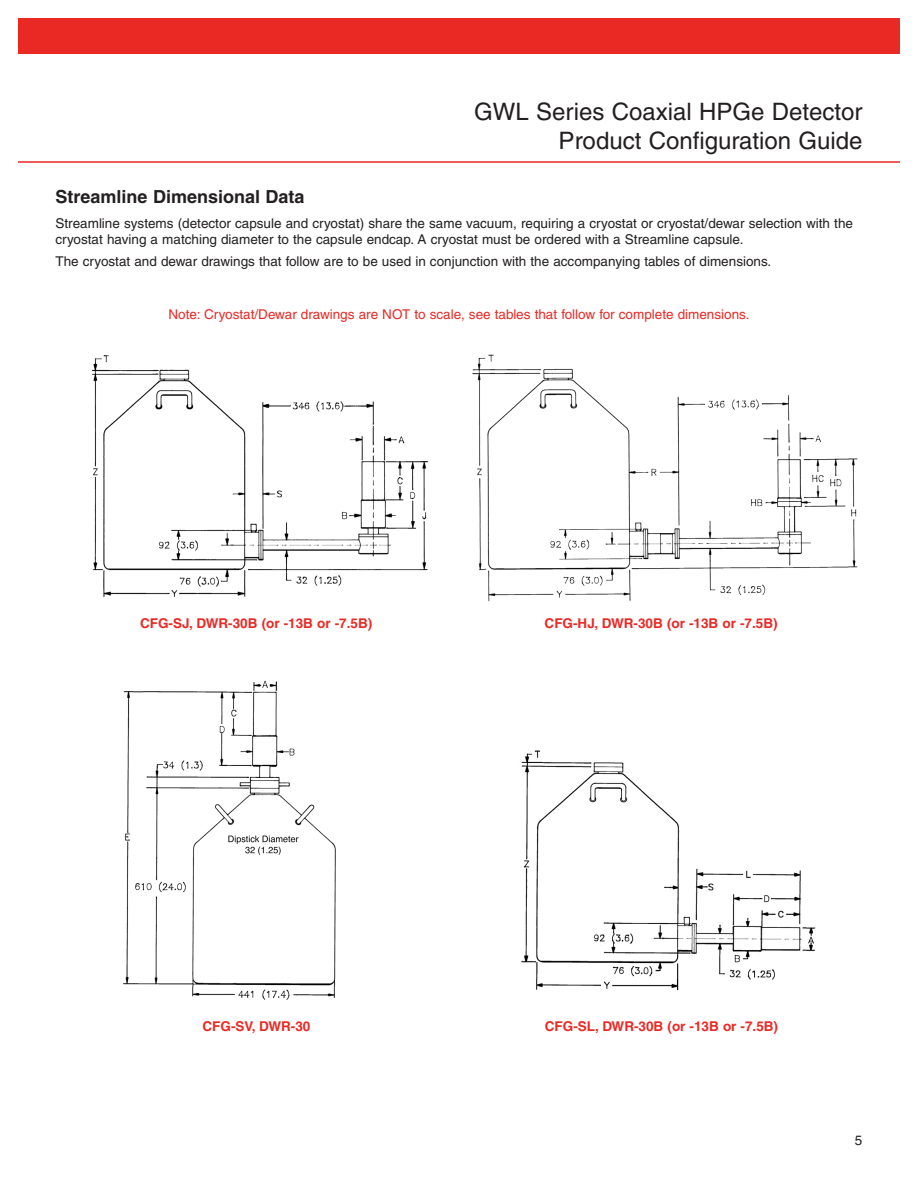
<style>
.page{position:relative;width:918px;height:1188px;background:#fff}
.page>*{position:absolute;margin:0;border:0;box-sizing:border-box;transform-origin:0 0}
.t1{font:24px/28.8px "Helvetica";color:#231f20;text-align:right}
.t2{font:700 18px "Helvetica";color:#231f20}
.t3{font:13.5px/16.2px "Helvetica";color:#231f20}
.t4{font:700 13.5px "Helvetica";color:#ea2924}
.t5{font:13.5px "Helvetica";color:#ea2924}
</style>
<div class="page">
<div style="left:18px;top:18px;width:882px;height:36px;background:#ea2924"></div>
<hr style="left:18px;top:161px;width:882px;height:2px;background:#ea2924">
<img style="left:92px;top:355px;width:336px;height:242px">
<img style="left:472px;top:354px;width:386px;height:247px">
<img style="left:123px;top:680px;width:213px;height:320px">
<img style="left:521px;top:750px;width:295px;height:241px">
<h1 class="t1" style="left:474px;top:99px;width:390px">GWL Series Coaxial HPGe Detector<br>Product Configuration Guide</h1>
<h2 class="t2" style="left:56px;top:190px;width:251px">Streamline Dimensional Data</h2>
<p class="t3" style="left:56px;top:216px;width:799px">Streamline systems (detector capsule and cryostat) share the same vacuum, requiring a cryostat or cryostat/dewar selection with the cryostat having a matching diameter to the capsule endcap. A cryostat must be ordered with a Streamline capsule.</p>
<p class="t3" style="left:56px;top:255px;width:717px">The cryostat and dewar drawings that follow are to be used in conjunction with the accompanying tables of dimensions.</p>
<p class="t5" style="left:168px;top:310px;width:583px">Note: Cryostat/Dewar drawings are NOT to scale, see tables that follow for complete dimensions.</p>
<p class="t4" style="left:140px;top:619px;width:234px">CFG-SJ, DWR-30B (or -13B or -7.5B)</p>
<p class="t4" style="left:545px;top:619px;width:234px">CFG-HJ, DWR-30B (or -13B or -7.5B)</p>
<p class="t4" style="left:203px;top:1021px;width:109px">CFG-SV, DWR-30</p>
<p class="t4" style="left:545px;top:1021px;width:235px">CFG-SL, DWR-30B (or -13B or -7.5B)</p>
<p class="t3" style="left:855px;top:1134px;width:9px">5</p>
</div>
